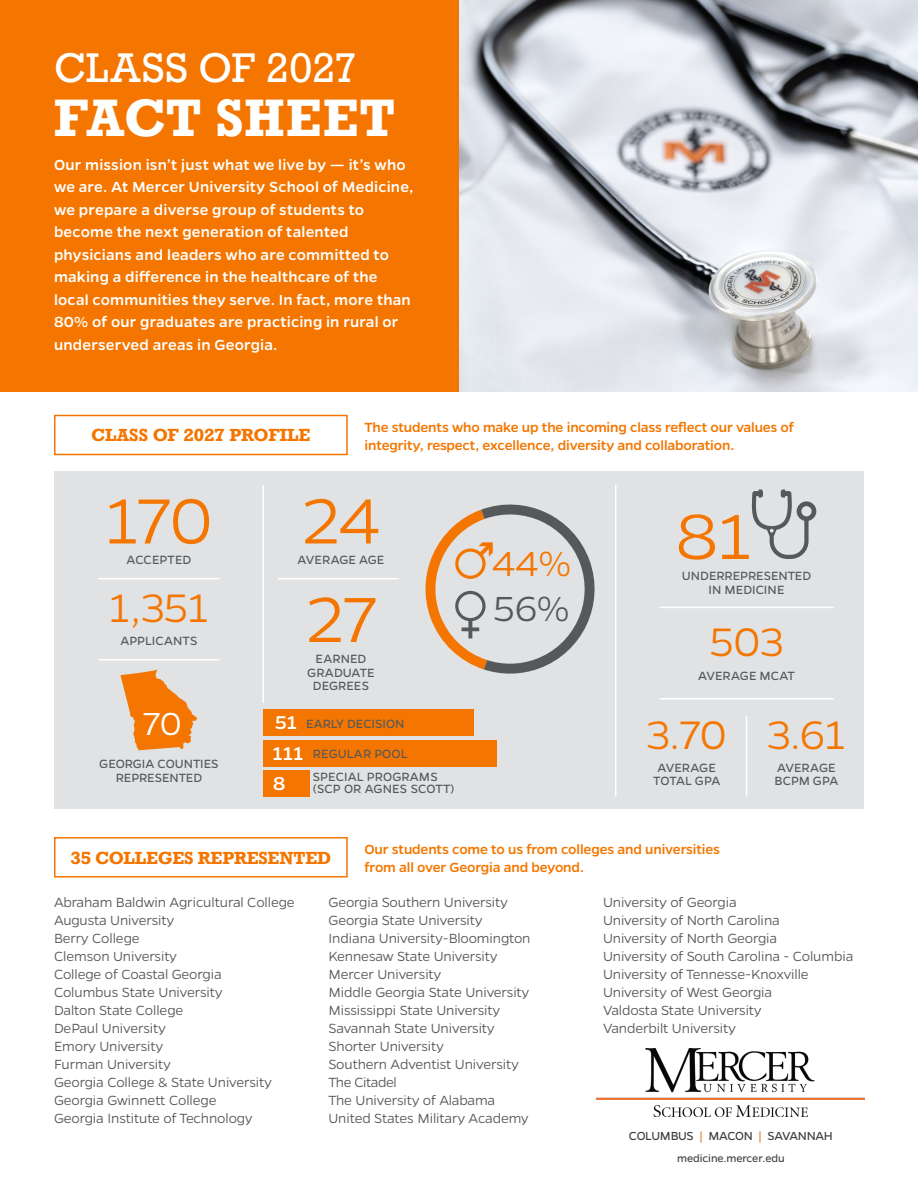
<style>
.page{position:relative;width:918px;height:1188px;background:#fff}
.page>*{position:absolute;margin:0;border:0;box-sizing:border-box;transform-origin:0 0}
.t1{font:300 72px "Gentona";letter-spacing:-.005em;color:#f47600}
.t2{font:700 49.5px "Rockwell";letter-spacing:.005em;color:#fff}
.t3{font:300 45px "Gentona";color:#f47600}
.t4{font:300 39.3px "Gentona";color:#f47600}
.t5{font:300 39.3px "Gentona";color:#57585a}
.t6{font:39px "Rockwell";letter-spacing:.005em;color:#fff}
.t7{font:300 36px "Gentona";color:#fff}
.t8{font:500 21px "Gentona";color:#fff}
.t9{font:500 16.5px/22.5px "Gentona";letter-spacing:.015em;color:#fff}
.t10{font:700 16.5px "Rockwell";letter-spacing:-.01em;color:#f47600}
.t11{font:300 15px "Gentona";letter-spacing:-.01em;color:#57585a}
.t12{font:500 15px/18px "Gentona";letter-spacing:-.01em;color:#f47600}
.t13{font:300 15px "Gentona";letter-spacing:-.03em;color:#57585a}
.t14{font:13.5px/13.5px "Gentona";color:#57585a;text-align:center}
.t15{font:13.2px "Gentona";letter-spacing:-.025em;color:#3e3e3f}
.t16{font:11.85px "Gentona";letter-spacing:-.01em;color:#3e3e3f}
.s1{color:#eb741f}
</style>
<div class="page">
<div style="left:0;top:0;width:459px;height:392px;background:#f47600"></div>
<div style="left:54px;top:471px;width:810px;height:337px;background:#e1e2e4"></div>
<div style="left:263px;top:710px;width:211px;height:26px;background:#f47600"></div>
<div style="left:263px;top:740px;width:234px;height:26px;background:#f47600"></div>
<div style="left:263px;top:770px;width:46px;height:26px;background:#f47600"></div>
<svg style="left:425px;top:504px;width:170px;height:170px"></svg>
<hr style="left:278px;top:578px;width:121px;height:1px;background:#fff">
<div style="left:54px;top:415px;width:294px;height:40px;border:2px solid #f47600"></div>
<div style="left:54px;top:837px;width:294px;height:41px;border:2px solid #f47600"></div>
<img style="left:597px;top:1049px;width:268px;height:68px">
<hr style="left:262px;top:485px;width:2px;height:218px;background:#fff">
<hr style="left:99px;top:578px;width:120px;height:1px;background:#fff">
<hr style="left:99px;top:659px;width:120px;height:1px;background:#fff">
<svg style="left:120px;top:670px;width:78px;height:80px"></svg>
<hr style="left:615px;top:485px;width:1px;height:311px;background:#fff">
<svg style="left:751px;top:489px;width:65px;height:70px"></svg>
<hr style="left:660px;top:607px;width:174px;height:1px;background:#fff">
<hr style="left:660px;top:698px;width:174px;height:2px;background:#fff">
<hr style="left:746px;top:716px;width:1px;height:80px;background:#fff">
<img style="left:459px;top:0;width:459px;height:392px">
<p class="t6" style="left:54px;top:44px;width:305px">CLASS OF 2027</p>
<p class="t2" style="left:54px;top:86px;width:343px">FACT SHEET</p>
<p class="t9" style="left:54px;top:153px;width:361px">Our mission isn’t just what we live by — it’s who we are. At Mercer University School of Medicine, we prepare a diverse group of students to become the next generation of talented physicians and leaders who are committed to making a difference in the healthcare of the local communities they serve. In fact, more than 80% of our graduates are practicing in rural or underserved areas in Georgia.</p>
<p class="t10" style="left:91px;top:424px;width:221px">CLASS OF 2027 PROFILE</p>
<p class="t12" style="left:364px;top:418px;width:431px">The students who make up the incoming class reflect our values of integrity, respect, excellence, diversity and collaboration.</p>
<p class="t1" style="left:105px;top:480px;width:109px">170</p>
<p class="t14" style="left:127px;top:553px;width:66px">ACCEPTED</p>
<p class="t3" style="left:109px;top:582px;width:101px">1,351</p>
<p class="t14" style="left:120px;top:634px;width:79px">APPLICANTS</p>
<p class="t7" style="left:144px;top:704px;width:40px">70</p>
<p class="t14" style="left:99px;top:757px;width:121px">GEORGIA COUNTIES<br>REPRESENTED</p>
<p class="t1" style="left:302px;top:480px;width:79px">24</p>
<p class="t14" style="left:298px;top:553px;width:88px">AVERAGE AGE</p>
<p class="t1" style="left:306px;top:579px;width:71px">27</p>
<p class="t14" style="left:307px;top:652px;width:69px">EARNED<br>GRADUATE<br>DEGREES</p>
<p class="t14" style="left:306px;top:717px;width:100px">EARLY DECISION</p>
<p class="t8" style="left:275px;top:711px;width:23px">51</p>
<p class="t8" style="left:273px;top:741px;width:32px">111</p>
<p class="t8" style="left:273px;top:771px;width:14px">8</p>
<p class="t14" style="left:313px;top:747px;width:96px">REGULAR POOL</p>
<p class="t14" style="left:313px;top:770px;width:144px;line-height:12px;text-align:left">SPECIAL PROGRAMS (SCP OR AGNES SCOTT)</p>
<p class="t4" style="left:492px;top:542px;width:81px">44%</p>
<p class="t5" style="left:494px;top:586px;width:78px">56%</p>
<p class="t1" style="left:676px;top:496px;width:78px">81</p>
<p class="t14" style="left:682px;top:569px;width:131px">UNDERREPRESENTED</p>
<p class="t14" style="left:708px;top:583px;width:78px">IN MEDICINE</p>
<p class="t3" style="left:710px;top:617px;width:75px">503</p>
<p class="t14" style="left:698px;top:669px;width:98px">AVERAGE MCAT</p>
<p class="t3" style="left:647px;top:709px;width:82px">3.70</p>
<p class="t14" style="left:657px;top:761px;width:60px">AVERAGE</p>
<p class="t14" style="left:653px;top:774px;width:69px">TOTAL GPA</p>
<p class="t3" style="left:767px;top:709px;width:80px">3.61</p>
<p class="t14" style="left:777px;top:761px;width:60px">AVERAGE</p>
<p class="t14" style="left:775px;top:774px;width:65px">BCPM GPA</p>
<p class="t10" style="left:70px;top:848px;width:262px">35 COLLEGES REPRESENTED</p>
<p class="t12" style="left:364px;top:840px;width:357px">Our students come to us from colleges and universities from all over Georgia and beyond.</p>
<p class="t11" style="left:54px;top:894px;width:242px">Abraham Baldwin Agricultural College</p>
<p class="t11" style="left:54px;top:912px;width:122px">Augusta University</p>
<p class="t11" style="left:54px;top:930px;width:87px">Berry College</p>
<p class="t11" style="left:54px;top:948px;width:125px">Clemson University</p>
<p class="t11" style="left:54px;top:966px;width:169px">College of Coastal Georgia</p>
<p class="t11" style="left:54px;top:984px;width:170px">Columbus State University</p>
<p class="t11" style="left:54px;top:1002px;width:131px">Dalton State College</p>
<p class="t11" style="left:54px;top:1020px;width:113px">DePaul University</p>
<p class="t11" style="left:54px;top:1038px;width:111px">Emory University</p>
<p class="t11" style="left:54px;top:1056px;width:118px">Furman University</p>
<p class="t11" style="left:54px;top:1074px;width:219px">Georgia College &amp; State University</p>
<p class="t11" style="left:54px;top:1092px;width:164px">Georgia Gwinnett College</p>
<p class="t11" style="left:54px;top:1110px;width:200px">Georgia Institute of Technology</p>
<p class="t11" style="left:328px;top:894px;width:181px">Georgia Southern University</p>
<p class="t11" style="left:328px;top:912px;width:155px">Georgia State University</p>
<p class="t11" style="left:328px;top:930px;width:204px">Indiana University-Bloomington</p>
<p class="t11" style="left:328px;top:948px;width:171px">Kennesaw State University</p>
<p class="t11" style="left:328px;top:966px;width:114px">Mercer University</p>
<p class="t11" style="left:328px;top:984px;width:202px">Middle Georgia State University</p>
<p class="t11" style="left:328px;top:1002px;width:173px">Mississippi State University</p>
<p class="t11" style="left:328px;top:1020px;width:168px">Savannah State University</p>
<p class="t11" style="left:328px;top:1038px;width:117px">Shorter University</p>
<p class="t11" style="left:328px;top:1056px;width:192px">Southern Adventist University</p>
<p class="t13" style="left:328px;top:1074px;width:70px">The Citadel</p>
<p class="t11" style="left:328px;top:1092px;width:168px">The University of Alabama</p>
<p class="t11" style="left:328px;top:1110px;width:202px">United States Military Academy</p>
<p class="t11" style="left:603px;top:894px;width:135px">University of Georgia</p>
<p class="t11" style="left:603px;top:912px;width:178px">University of North Carolina</p>
<p class="t11" style="left:603px;top:930px;width:176px">University of North Georgia</p>
<p class="t11" style="left:603px;top:948px;width:252px">University of South Carolina - Columbia</p>
<p class="t11" style="left:603px;top:966px;width:207px">University of Tennesse-Knoxville</p>
<p class="t11" style="left:603px;top:984px;width:171px">University of West Georgia</p>
<p class="t11" style="left:603px;top:1002px;width:160px">Valdosta State University</p>
<p class="t11" style="left:603px;top:1020px;width:134px">Vanderbilt University</p>
<p class="t15" style="left:629px;top:1129px;width:205px">COLUMBUS <span class="s1">|</span> MACON <span class="s1">|</span> SAVANNAH</p>
<p class="t16" style="left:677px;top:1152px;width:109px">medicine.mercer.edu</p>
</div>
